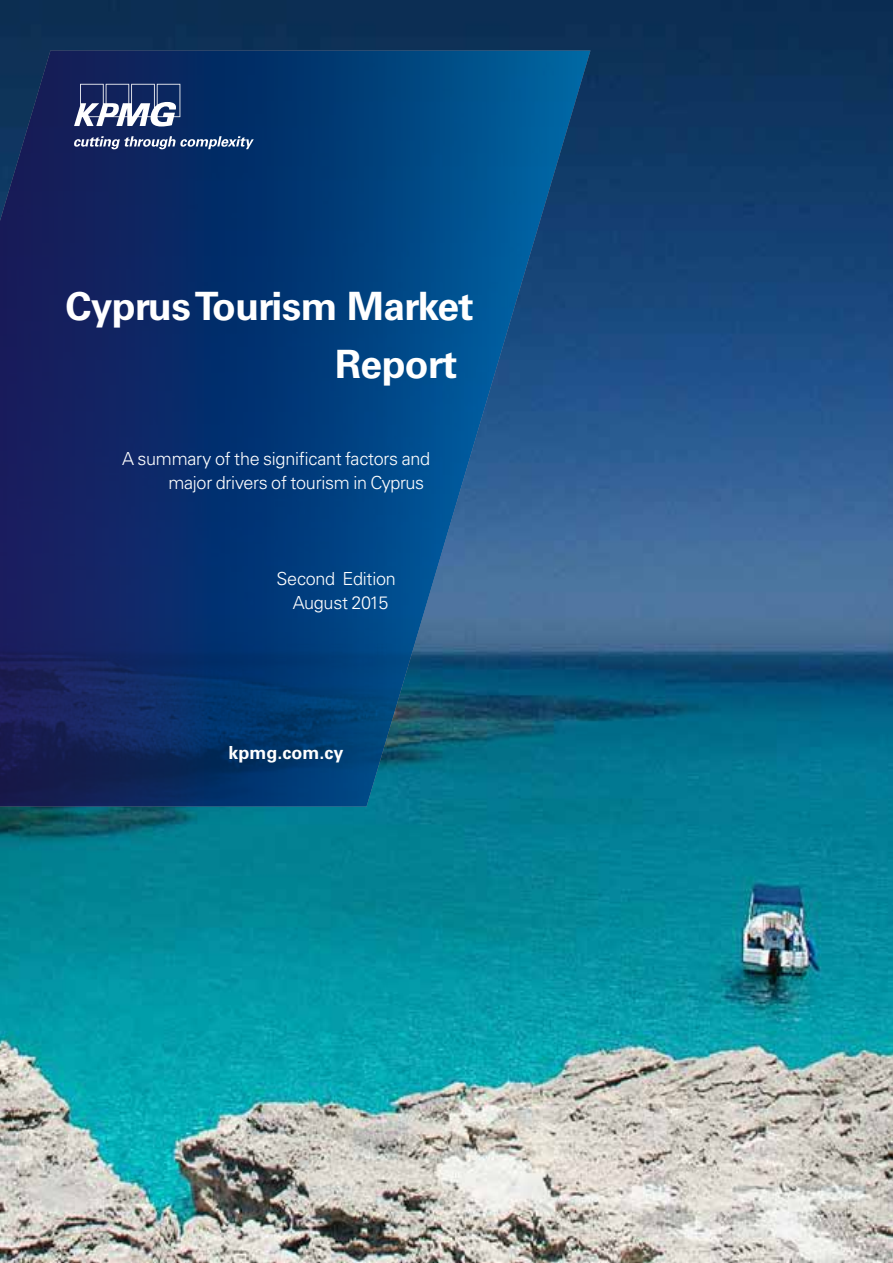
<style>
.page{position:relative;width:893px;height:1263px;background:#fff}
.page>*{position:absolute;margin:0;border:0;box-sizing:border-box;transform-origin:0 0}
.t1{font:700 39px/57px "Univers LT Std";letter-spacing:-.015em;color:#fff}
.t2{font:300 18px/24px "Univers LT Std";letter-spacing:-.015em;color:#fff}
.t3{font:700 18px "Univers LT Std";color:#fff}
</style>
<div class="page">
<img style="left:0;top:0;width:893px;height:1263px">
<svg style="left:0;top:50px;width:590px;height:756px;background:#0c3d76"></svg>
<svg style="left:74px;top:84px;width:180px;height:65px;background:#39517f"></svg>
<h1 class="t1" style="left:335px;top:279px;width:140px;text-indent:-270px">Cyprus Tourism Market<br>Report</h1>
<p class="t2" style="left:168px;top:446px;width:263px;text-indent:-46px">A summary of the significant factors and major drivers of tourism in Cyprus</p>
<p class="t2" style="left:277px;top:566px;width:121px;text-align:center">Second Edition<br>August 2015</p>
<p class="t3" style="left:228px;top:742px;width:117px">kpmg.com.cy</p>
</div>
